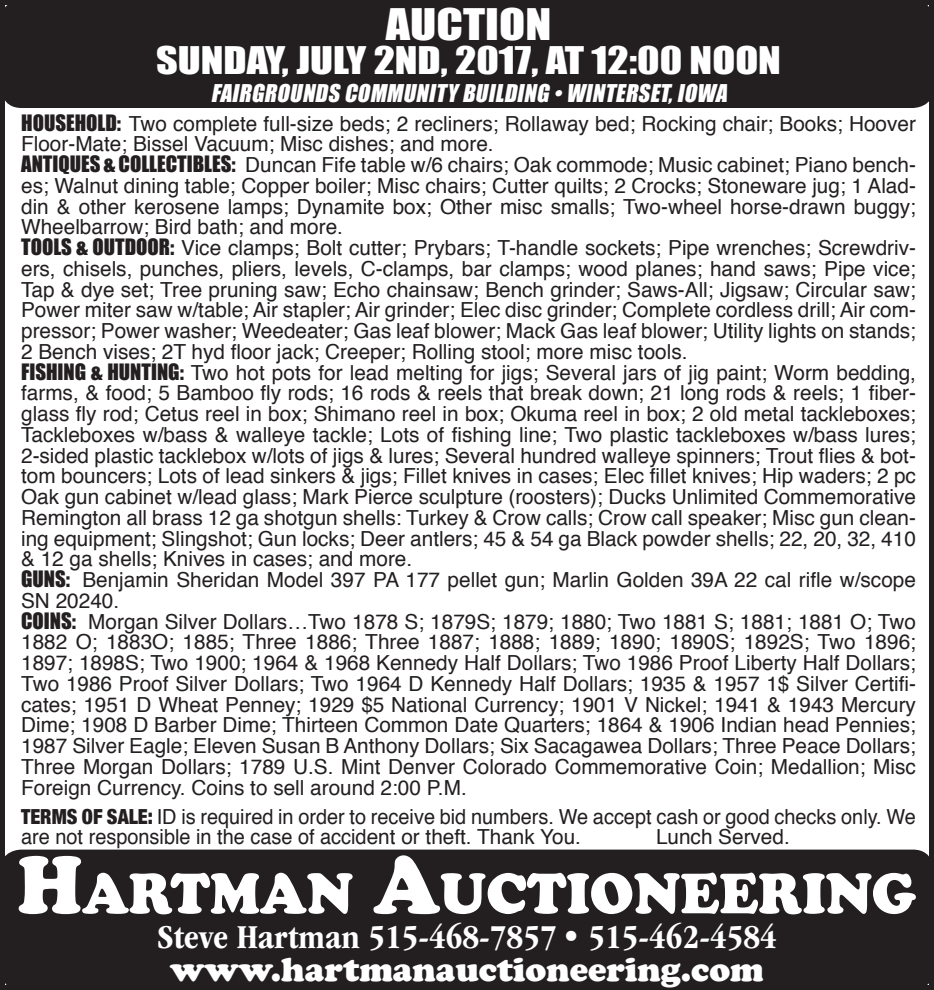
<style>
.page{position:relative;width:934px;height:990px;background:#fff}
.page>*{position:absolute;margin:0;border:0;box-sizing:border-box;transform-origin:0 0}
.t1{font:900 59.25px "Cooper";color:#fff;scale:.95 1}
.t2{font:40px "Impact";color:#fff;scale:1.2 1}
.t3{font:35px "Impact";color:#fff;scale:1.2 1}
.t4{font:700 condensed 34.75px "ITC Garamond Std";color:#fff}
.t5{font:900 34.75px "Cooper";color:#fff}
.t6{font:italic 22.5px "Impact";color:#fff}
.t7{font:20.75px/20.8px "Helvetica";color:#231f20;text-align:justify}
.t8{font:20.75px/20.8px "Helvetica";color:#231f20;scale:.96 1}
.s1{font-family:"Impact"}
.s2{font-family:"Helvetica Neue";font-weight:900;font-stretch:condensed}
.s3{font-size:84.75px}
</style>
<div class="page">
<div style="left:1px;top:0;width:933px;height:108px;background:#231f20;border-radius:21px"></div>
<div style="left:0;top:850px;width:934px;height:140px;background:#231f20;border-radius:21px"></div>
<p class="t2" style="left:386px;top:-7px;width:139px">AUCTION</p>
<p class="t3" style="left:156px;top:33px;width:522px">SUNDAY, JULY 2ND, 2017, AT 12:00 NOON</p>
<p class="t6" style="left:211px;top:75px;width:523px">FAIRGROUNDS COMMUNITY BUILDING •WINTERSET,IOWA</p>
<p class="t7" style="left:21px;top:114px;width:896px"><span class="s1">HOUSEHOLD:</span> Two complete full-size beds; 2 recliners; Rollaway bed; Rocking chair; Books; Hoover<br>Floor-Mate; Bissel Vacuum; Misc dishes; and more.</p>
<p class="t7" style="left:21px;top:155px;width:896px"><span class="s1">ANTIQUES &amp; COLLECTIBLES:</span> Duncan Fife table w/6 chairs; Oak commode; Music cabinet; Piano bench&shy;es; Walnut dining table; Copper boiler; Misc chairs; Cutter quilts; 2 Crocks; Stoneware jug; 1 Alad&shy;din &amp; other kerosene lamps; Dynamite box; Other misc smalls; Two-wheel horse-drawn buggy; Wheelbarrow; Bird bath; and more.</p>
<p class="t7" style="left:21px;top:238px;width:896px"><span class="s1">TOOLS &amp; OUTDOOR:</span> Vice clamps; Bolt cutter; Prybars; T-handle sockets; Pipe wrenches; Screwdriv&shy;ers, chisels, punches, pliers, levels, C-clamps, bar clamps; wood planes; hand saws; Pipe vice; Tap &amp; dye set; Tree pruning saw; Echo chainsaw; Bench grinder; Saws-All; Jigsaw; Circular saw; Power miter saw w/table; Air stapler; Air grinder; Elec disc grinder; Complete cordless drill; Air com&shy;pressor; Power washer; Weedeater; Gas leaf blower; Mack Gas leaf blower; Utility lights on stands; 2 Bench vises; 2T hyd floor jack; Creeper; Rolling stool; more misc tools.</p>
<p class="t7" style="left:21px;top:363px;width:896px"><span class="s1">FISHING &amp; HUNTING:</span> Two hot pots for lead melting for jigs; Several jars of jig paint; Worm bedding, farms, &amp; food; 5 Bamboo fly rods; 16 rods &amp; reels that break down; 21 long rods &amp; reels; 1 fiber&shy;glass fly rod; Cetus reel in box; Shimano reel in box; Okuma reel in box; 2 old metal tackleboxes; Tackleboxes w/bass &amp; walleye tackle; Lots of fishing line; Two plastic tackleboxes w/bass lures; 2-sided plastic tacklebox w/lots of jigs &amp; lures; Several hundred walleye spinners; Trout flies &amp; bot&shy;tom bouncers; Lots of lead sinkers &amp; jigs; Fillet knives in cases; Elec fillet knives; Hip waders; 2 pc Oak gun cabinet w/lead glass; Mark Pierce sculpture (roosters); Ducks Unlimited Commemorative Remington all brass 12 ga shotgun shells: Turkey &amp; Crow calls; Crow call speaker; Misc gun clean&shy;ing equipment; Slingshot; Gun locks; Deer antlers; 45 &amp; 54 ga Black powder shells; 22, 20, 32, 410 &amp; 12 ga shells; Knives in cases; and more.</p>
<p class="t7" style="left:21px;top:570px;width:896px"><span class="s1">GUNS:</span> Benjamin Sheridan Model 397 PA 177 pellet gun; Marlin Golden 39A 22 cal rifle w/scope<br>SN 20240.</p>
<p class="t7" style="left:21px;top:612px;width:896px"><span class="s1">COINS:</span> Morgan Silver Dollars…Two 1878 S; 1879S; 1879; 1880; Two 1881 S; 1881; 1881 O; Two 1882 O; 1883O; 1885; Three 1886; Three 1887; 1888; 1889; 1890; 1890S; 1892S; Two 1896; 1897; 1898S; Two 1900; 1964 &amp; 1968 Kennedy Half Dollars; Two 1986 Proof Liberty Half Dollars; Two 1986 Proof Silver Dollars; Two 1964 D Kennedy Half Dollars; 1935 &amp; 1957 1$ Silver Certifi&shy;cates; 1951 D Wheat Penney; 1929 $5 National Currency; 1901 V Nickel; 1941 &amp; 1943 Mercury Dime; 1908 D Barber Dime; Thirteen Common Date Quarters; 1864 &amp; 1906 Indian head Pennies; 1987 Silver Eagle; Eleven Susan B Anthony Dollars; Six Sacagawea Dollars; Three Peace Dollars; Three Morgan Dollars; 1789 U.S. Mint Denver Colorado Commemorative Coin; Medallion; Misc Foreign Currency. Coins to sell around 2:00 P.M.</p>
<p class="t8" style="left:21px;top:807px;width:933px"><span class="s2">TERMS OF SALE:</span> ID is required in order to receive bid numbers. We accept cash or good checks only. We are not responsible in the case of accident or theft. Thank You.</p>
<p class="t7" style="left:656px;top:827px;width:135px">Lunch Served.</p>
<p class="t1" style="left:18px;top:859px;width:947px"><span class="s3">H</span>ARTMAN <span class="s3">A</span>UCTIONEERING</p>
<p class="t4" style="left:157px;top:917px;width:621px">Steve Hartman 515-468-7857 • 515-462-4584</p>
<p class="t5" style="left:170px;top:949px;width:595px">www.hartmanauctioneering.com</p>
</div>
